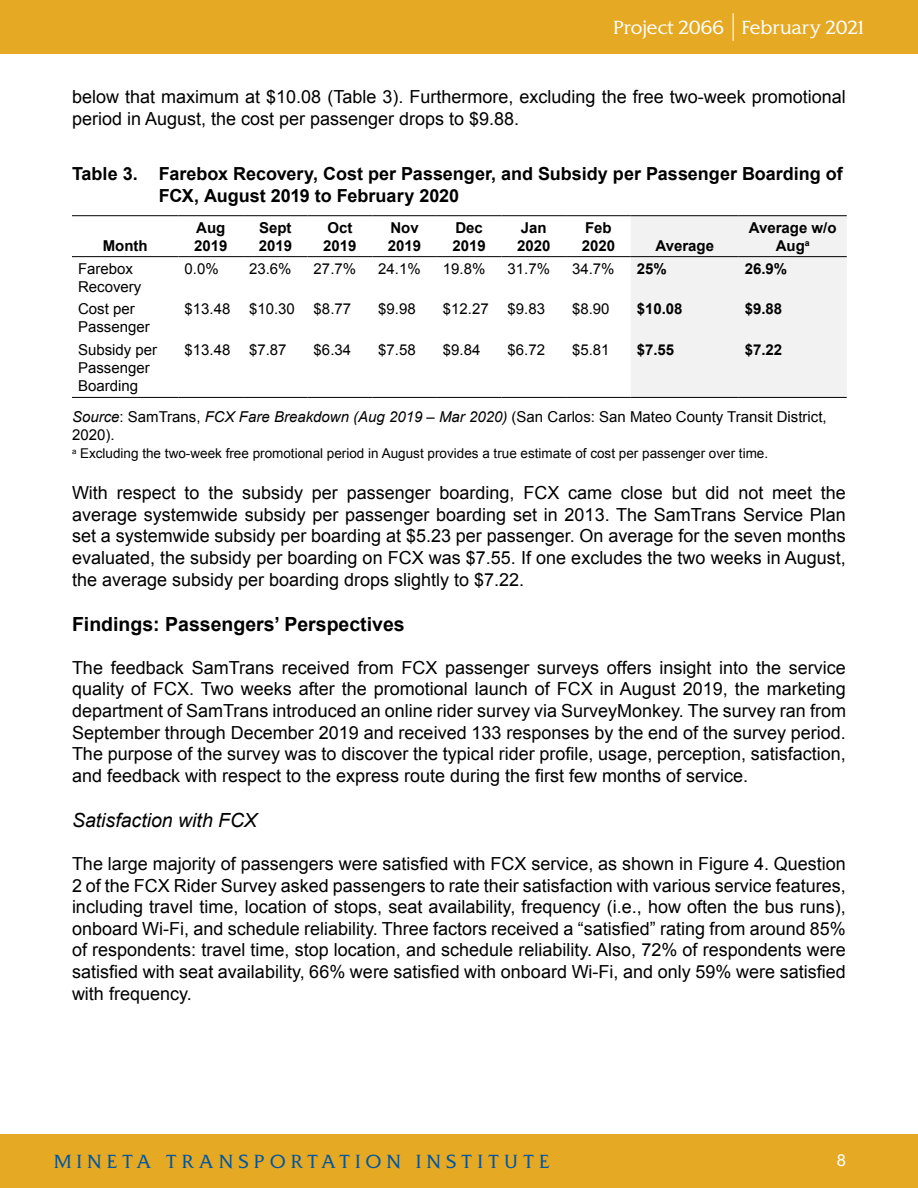
<style>
.page{position:relative;width:918px;height:1188px;background:#fff}
.page>*{position:absolute;margin:0;border:0;box-sizing:border-box;transform-origin:0 0}
.t1{font:700 19.5px "Arial";color:#000}
.t2{font:italic 19.5px "Arial";color:#000}
.t3{font:18px/21.6px "Arial";color:#000;text-align:justify}
.t4{font:700 18px/21.6px "Arial";color:#000}
.t5{font:300 18px "SJSU Spartan";letter-spacing:.3em;color:#0056a2}
.t6{font:300 18px "SJSU Spartan";color:#fff}
.t7{font:16.5px "Arial";color:#fff}
.t8{font:15px/18px "Arial";color:#000}
.t9{font:700 15px/18px "Arial";color:#000}
.t10{font:13.5px "Arial";color:#000}
.s1{font-style:italic}
</style>
<div class="page">
<div style="left:0;top:1134px;width:918px;height:54px;background:#e5a923"></div>
<div style="left:0;top:0;width:918px;height:54px;background:#e5a923"></div>
<svg style="left:733px;top:13px;width:1px;height:28px"></svg>
<div style="left:631px;top:216px;width:216px;height:181px;background:#f2f2f2"></div>
<hr style="left:72px;top:215px;width:106px;height:1px;background:#000">
<hr style="left:178px;top:215px;width:65px;height:1px;background:#000">
<hr style="left:243px;top:215px;width:65px;height:1px;background:#000">
<hr style="left:308px;top:215px;width:64px;height:1px;background:#000">
<hr style="left:372px;top:215px;width:65px;height:1px;background:#000">
<hr style="left:437px;top:215px;width:65px;height:1px;background:#000">
<hr style="left:502px;top:215px;width:64px;height:1px;background:#000">
<hr style="left:566px;top:215px;width:65px;height:1px;background:#000">
<hr style="left:631px;top:215px;width:108px;height:1px;background:#000">
<hr style="left:739px;top:215px;width:108px;height:1px;background:#000">
<hr style="left:72px;top:256px;width:106px;height:1px;background:#000">
<hr style="left:178px;top:256px;width:65px;height:1px;background:#000">
<hr style="left:243px;top:256px;width:65px;height:1px;background:#000">
<hr style="left:308px;top:256px;width:64px;height:1px;background:#000">
<hr style="left:372px;top:256px;width:65px;height:1px;background:#000">
<hr style="left:437px;top:256px;width:65px;height:1px;background:#000">
<hr style="left:502px;top:256px;width:64px;height:1px;background:#000">
<hr style="left:566px;top:256px;width:65px;height:1px;background:#000">
<hr style="left:631px;top:256px;width:108px;height:1px;background:#000">
<hr style="left:739px;top:256px;width:108px;height:1px;background:#000">
<hr style="left:72px;top:397px;width:106px;height:1px;background:#000">
<hr style="left:178px;top:397px;width:65px;height:1px;background:#000">
<hr style="left:243px;top:397px;width:65px;height:1px;background:#000">
<hr style="left:308px;top:397px;width:64px;height:1px;background:#000">
<hr style="left:372px;top:397px;width:65px;height:1px;background:#000">
<hr style="left:437px;top:397px;width:65px;height:1px;background:#000">
<hr style="left:502px;top:397px;width:64px;height:1px;background:#000">
<hr style="left:566px;top:397px;width:65px;height:1px;background:#000">
<hr style="left:631px;top:397px;width:108px;height:1px;background:#000">
<hr style="left:739px;top:397px;width:108px;height:1px;background:#000">
<p class="t6" style="left:614px;top:16px;width:252px">Project 2066 February 2021</p>
<p class="t3" style="left:72px;top:86px;width:775px">below that maximum at $10.08 (Table 3). Furthermore, excluding the free two-week promotional period in August, the cost per passenger drops to $9.88.</p>
<p class="t4" style="left:159px;top:163px;width:685px;text-indent:-87px">Table 3. Farebox Recovery, Cost per Passenger, and Subsidy per Passenger Boarding of<br>FCX, August 2019 to February 2020</p>
<p class="t9" style="left:103px;top:237px;width:46px">Month</p>
<p class="t9" style="left:194px;top:219px;width:35px">Aug<br>2019</p>
<p class="t9" style="left:259px;top:219px;width:35px">Sept<br>2019</p>
<p class="t9" style="left:323px;top:219px;width:35px">Oct<br>2019</p>
<p class="t9" style="left:388px;top:219px;width:35px">Nov<br>2019</p>
<p class="t9" style="left:453px;top:219px;width:35px">Dec<br>2019</p>
<p class="t9" style="left:517px;top:219px;width:35px">Jan<br>2020</p>
<p class="t9" style="left:582px;top:219px;width:35px">Feb<br>2020</p>
<p class="t9" style="left:749px;top:219px;width:89px;text-align:center">Average w/o<br>Aug<sup>a</sup></p>
<p class="t9" style="left:655px;top:237px;width:60px">Average</p>
<p class="t8" style="left:78px;top:259px;width:65px">Farebox<br>Recovery</p>
<p class="t8" style="left:185px;top:259px;width:36px">0.0%</p>
<p class="t8" style="left:249px;top:259px;width:44px">23.6%</p>
<p class="t8" style="left:314px;top:259px;width:44px">27.7%</p>
<p class="t8" style="left:378px;top:259px;width:44px">24.1%</p>
<p class="t8" style="left:443px;top:259px;width:44px">19.8%</p>
<p class="t8" style="left:508px;top:259px;width:44px">31.7%</p>
<p class="t8" style="left:572px;top:259px;width:44px">34.7%</p>
<p class="t9" style="left:637px;top:260px;width:32px">25%</p>
<p class="t9" style="left:745px;top:260px;width:44px">26.9%</p>
<p class="t8" style="left:78px;top:300px;width:73px">Cost per<br>Passenger</p>
<p class="t8" style="left:185px;top:300px;width:168px">$13.48 $10.30 $8.77</p>
<p class="t8" style="left:378px;top:300px;width:39px">$9.98</p>
<p class="t8" style="left:443px;top:300px;width:47px">$12.27</p>
<p class="t8" style="left:508px;top:300px;width:39px">$9.83</p>
<p class="t8" style="left:572px;top:300px;width:39px">$8.90</p>
<p class="t9" style="left:637px;top:301px;width:47px">$10.08</p>
<p class="t9" style="left:745px;top:301px;width:39px">$9.88</p>
<p class="t8" style="left:78px;top:341px;width:81px">Subsidy per<br>Passenger<br>Boarding</p>
<p class="t8" style="left:185px;top:341px;width:104px">$13.48 $7.87</p>
<p class="t8" style="left:314px;top:341px;width:39px">$6.34</p>
<p class="t8" style="left:378px;top:341px;width:39px">$7.58</p>
<p class="t8" style="left:443px;top:341px;width:39px">$9.84</p>
<p class="t8" style="left:508px;top:341px;width:39px">$6.72</p>
<p class="t8" style="left:572px;top:341px;width:39px">$5.81</p>
<p class="t9" style="left:637px;top:342px;width:39px">$7.55</p>
<p class="t9" style="left:745px;top:342px;width:39px">$7.22</p>
<p class="t8" style="left:72px;top:408px;width:756px"><span class="s1">Source</span>: SamTrans, <span class="s1">FCX Fare Breakdown (Aug 2019 – Mar 2020)</span> (San Carlos: San Mateo County Transit District,<br>2020).</p>
<p class="t10" style="left:72px;top:445px;width:698px"><sup>a</sup> Excluding the two-week free promotional period in August provides a true estimate of cost per passenger over time.</p>
<p class="t3" style="left:72px;top:482px;width:776px">With respect to the subsidy per passenger boarding, FCX came close but did not meet the average systemwide subsidy per passenger boarding set in 2013. The SamTrans Service Plan set a systemwide subsidy per boarding at $5.23 per passenger. On average for the seven months evaluated, the subsidy per boarding on FCX was $7.55. If one excludes the two weeks in August, the average subsidy per boarding drops slightly to $7.22.</p>
<p class="t1" style="left:72px;top:611px;width:334px">Findings: Passengers’ Perspectives</p>
<p class="t3" style="left:72px;top:657px;width:776px">The feedback SamTrans received from FCX passenger surveys offers insight into the service quality of FCX. Two weeks after the promotional launch of FCX in August 2019, the marketing department of SamTrans introduced an online rider survey via SurveyMonkey. The survey ran from September through December 2019 and received 133 responses by the end of the survey period.<br>The purpose of the survey was to discover the typical rider profile, usage, perception, satisfaction, and feedback with respect to the express route during the first few months of service.</p>
<p class="t2" style="left:72px;top:807px;width:187px">Satisfaction with FCX</p>
<p class="t3" style="left:72px;top:853px;width:775px">The large majority of passengers were satisfied with FCX service, as shown in Figure 4. Question 2 of the FCX Rider Survey asked passengers to rate their satisfaction with various service features, including travel time, location of stops, seat availability, frequency (i.e., how often the bus runs), onboard Wi-Fi, and schedule reliability. Three factors received a “satisfied” rating from around 85% of respondents: travel time, stop location, and schedule reliability. Also, 72% of respondents were satisfied with seat availability, 66% were satisfied with onboard Wi-Fi, and only 59% were satisfied with frequency.</p>
<p class="t5" style="left:54px;top:1150px;width:497px">MINETA TRANSPORTATION INSTITUTE</p>
<p class="t7" style="left:837px;top:1149px;width:11px">8</p>
</div>
